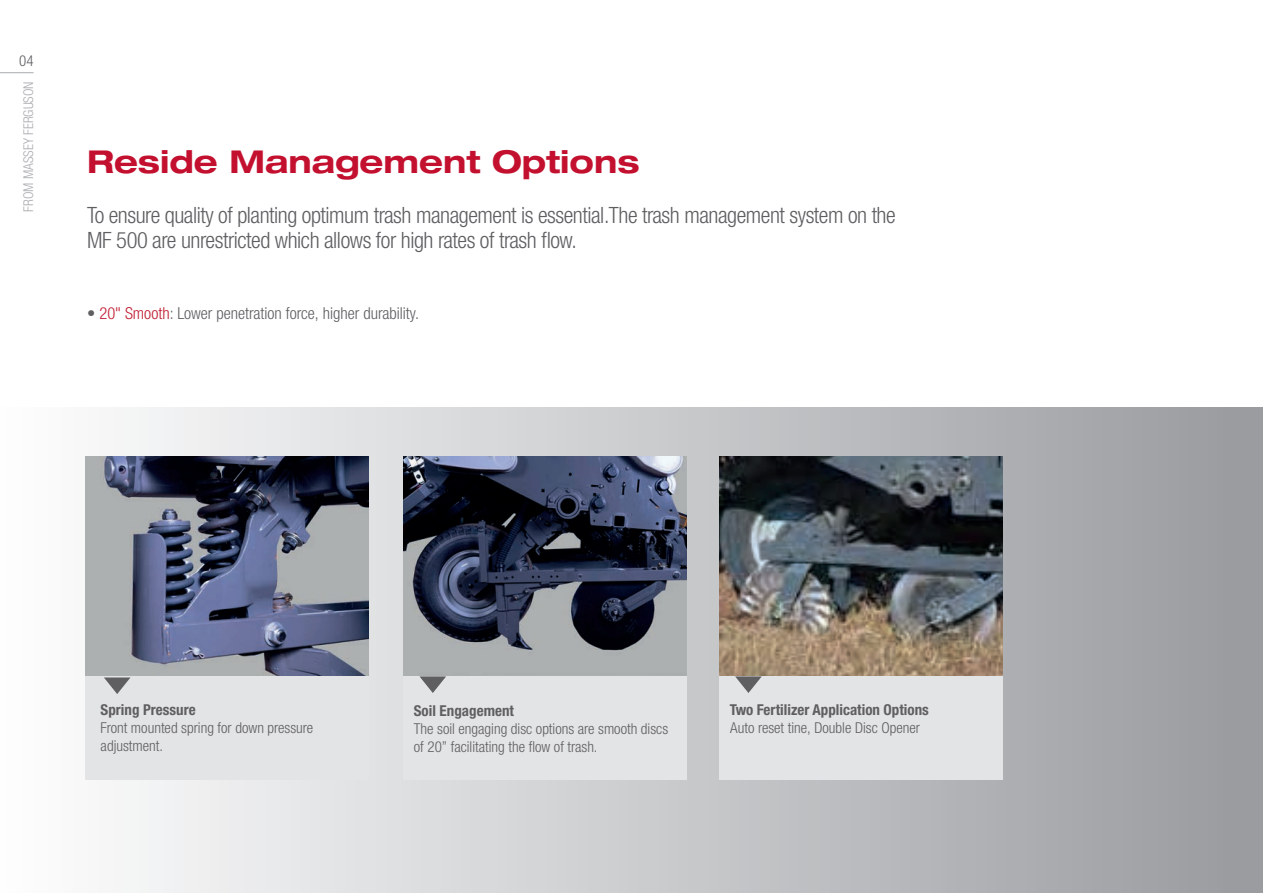
<style>
.page{position:relative;width:1263px;height:893px;background:#fff}
.page>*{position:absolute;margin:0;border:0;box-sizing:border-box;transform-origin:0 0}
.t1{font:700 expanded 31.5px "Helvetica Neue LTW1 G";color:#c3102f}
.t2{font:300 condensed 22.5px/25.5px "Helvetica Neue LTW1 G";letter-spacing:-.02em;color:#5f5f62}
.t3{font:300 condensed 16.5px "Helvetica Neue LTW1 G";color:#5f5f62}
.t4{font:300 condensed 15px/18px "Helvetica Neue LTW1 G";color:#5f5f62}
.t5{font:700 condensed 15px "Helvetica Neue LTW1 G";color:#5f5f62}
.t6{font:300 condensed 13.5px "Helvetica Neue LTW1 G";color:#abacb0}
.s1{color:#c11f33}
</style>
<div class="page">
<hr style="left:0;top:72px;width:34px;height:1px;background:#abacb0">
<div style="left:0;top:407px;width:1263px;height:486px;background:linear-gradient(to right,#fff,#999b9f)"></div>
<img style="left:403px;top:456px;width:284px;height:220px">
<img style="left:85px;top:456px;width:283px;height:220px">
<img style="left:719px;top:456px;width:284px;height:220px">
<div style="left:719px;top:676px;width:284px;height:104px;background:#e3e4e6"></div>
<div style="left:403px;top:676px;width:284px;height:104px;background:#e3e4e6"></div>
<div style="left:85px;top:676px;width:283px;height:104px;background:#e3e4e6"></div>
<svg style="left:735px;top:676px;width:27px;height:17px"></svg>
<svg style="left:419px;top:676px;width:27px;height:17px"></svg>
<svg style="left:104px;top:677px;width:26px;height:17px"></svg>
<p class="t4" style="left:19px;top:52px;width:16px">04</p>
<p class="t6" style="left:20px;top:212px;width:132px;rotate:-90deg">FROM MASSEY FERGUSON</p>
<h1 class="t1" style="left:87px;top:141px;width:554px">Reside Management Options</h1>
<h2 class="t2" style="left:87px;top:202px;width:810px">To ensure quality of planting optimum trash management is essential.The trash management system on the<br>MF 500 are unrestricted which allows for high rates of trash flow.</h2>
<p class="t3" style="left:87px;top:304px;width:333px">• <span class="s1">20" Smooth</span>: Lower penetration force, higher durability.</p>
<p class="t5" style="left:101px;top:700px;width:96px">Spring Pressure</p>
<p class="t5" style="left:414px;top:701px;width:102px">Soil Engagement</p>
<p class="t5" style="left:730px;top:700px;width:201px">Two Fertilizer Application Options</p>
<p class="t4" style="left:101px;top:719px;width:214px">Front mounted spring for down pressure adjustment.</p>
<p class="t4" style="left:414px;top:720px;width:256px">The soil engaging disc options are smooth discs of 20” facilitating the flow of trash.</p>
<p class="t4" style="left:730px;top:719px;width:191px">Auto reset tine, Double Disc Opener</p>
</div>
